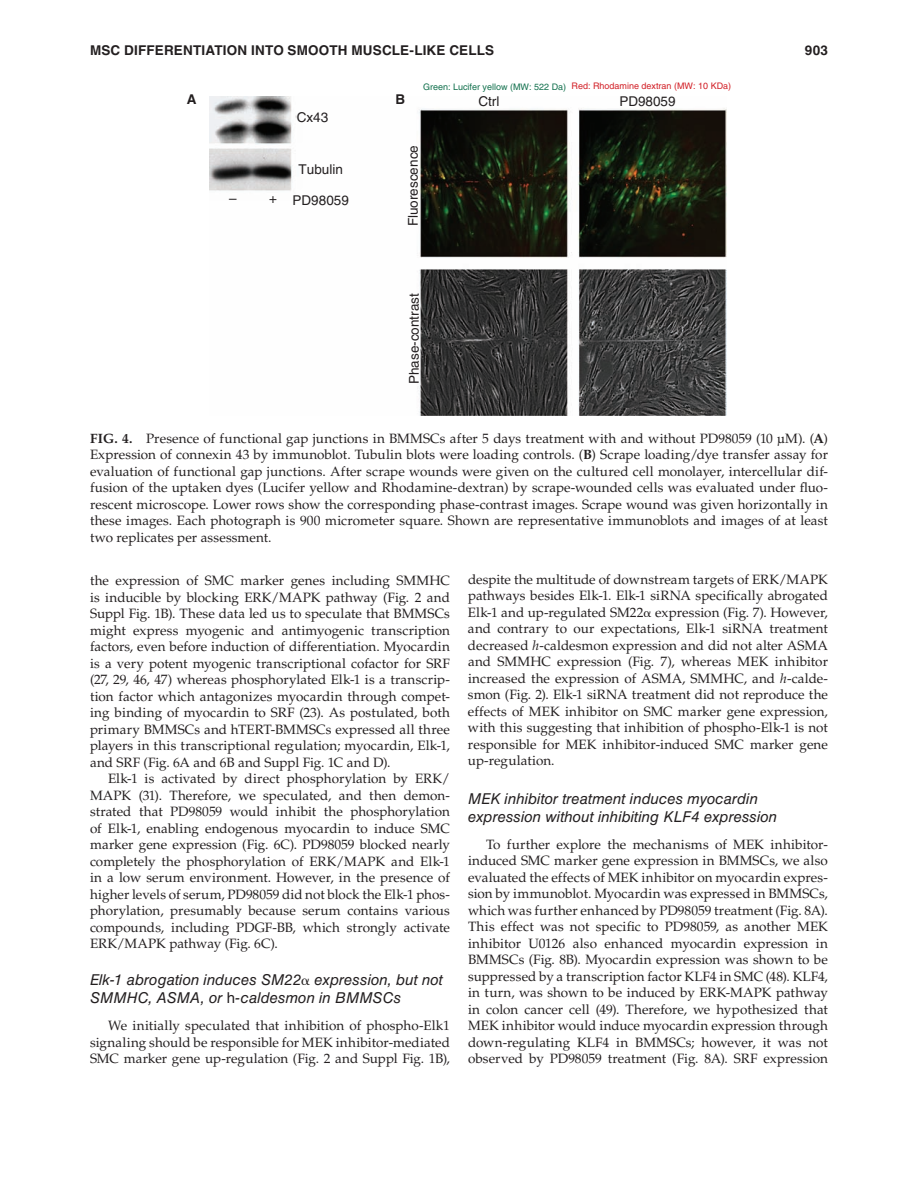
<style>
.page{position:relative;width:918px;height:1188px;background:#fff}
.page>*{position:absolute;margin:0;border:0;box-sizing:border-box;transform-origin:0 0}
.t1{font:italic 15px/18px "Helvetica LT Std";color:#231f20}
.t2{font:13.5px/16.5px "Palatino LT Std";letter-spacing:.01em;color:#231f20;text-align:justify}
.t3{font:13.5px "Helvetica LT Std";color:#231f20}
.t4{font:700 13.5px "Helvetica LT Std";letter-spacing:.015em;color:#231f20}
.t5{font:9px "Helvetica LT Std";color:#d22027}
.s1{color:#13714e}
.s2{font-weight:700}
.s3{font-style:normal}
.s4{font-style:italic}
</style>
<div class="page">
<img style="left:210px;top:97px;width:517px;height:318px">
<p class="t4" style="left:90px;top:44px;width:406px">MSC DIFFERENTIATION INTO SMOOTH MUSCLE-LIKE CELLS</p>
<p class="t4" style="left:805px;top:44px;width:25px">903</p>
<p class="t4" style="left:187px;top:94px;width:11px">A</p>
<p class="t4" style="left:396px;top:94px;width:11px">B</p>
<p class="t3" style="left:297px;top:112px;width:33px">Cx43</p>
<p class="t5" style="left:423px;top:83px;width:310px"><span class="s1">Green: Lucifer yellow (MW: 522 Da)</span> Red: Rhodamine dextran (MW: 10 KDa)</p>
<p class="t3" style="left:478px;top:95px;width:22px">Ctrl</p>
<p class="t3" style="left:619px;top:95px;width:58px">PD98059</p>
<p class="t3" style="left:229px;top:193px;width:9px">–</p>
<p class="t3" style="left:269px;top:193px;width:9px">+</p>
<p class="t3" style="left:299px;top:164px;width:46px">Tubulin</p>
<p class="t3" style="left:293px;top:195px;width:58px">PD98059</p>
<p class="t3" style="left:408px;top:226px;width:83px;rotate:-90deg">Fluorescence</p>
<p class="t3" style="left:409px;top:384px;width:92px;rotate:-90deg">Phase-contrast</p>
<p class="t2" style="left:90px;top:432px;width:740px"><span class="s2">FIG. 4.</span> Presence of functional gap junctions in BMMSCs after 5 days treatment with and without PD98059 (10 μM). (<span class="s2">A</span>)<br>Expression of connexin 43 by immunoblot. Tubulin blots were loading controls. (<span class="s2">B</span>) Scrape loading/dye transfer assay for evaluation of functional gap junctions. After scrape wounds were given on the cultured cell monolayer, intercellular dif&shy;fusion of the uptaken dyes (Lucifer yellow and Rhodamine-dextran) by scrape-wounded cells was evaluated under fluo&shy;rescent microscope. Lower rows show the corresponding phase-contrast images. Scrape wound was given horizontally in these images. Each photograph is 900 micrometer square. Shown are representative immunoblots and images of at least two replicates per assessment.</p>
<p class="t2" style="left:90px;top:574px;width:362px">the expression of SMC marker genes including SMMHC is inducible by blocking ERK/MAPK pathway (Fig. 2 and Suppl Fig. 1B). These data led us to speculate that BMMSCs might express myogenic and antimyogenic transcription factors, even before induction of differentiation. Myocardin is a very potent myogenic transcriptional cofactor for SRF (27, 29, 46, 47) whereas phosphorylated Elk-1 is a transcrip&shy;tion factor which antagonizes myocardin through compet&shy;ing binding of myocardin to SRF (23). As postulated, both primary BMMSCs and hTERT-BMMSCs expressed all three players in this transcriptional regulation; myocardin, Elk-1, and SRF (Fig. 6A and 6B and Suppl Fig. 1C and D).</p>
<p class="t2" style="left:90px;top:772px;width:362px;text-indent:18px">Elk-1 is activated by direct phosphorylation by ERK/ MAPK (31). Therefore, we speculated, and then demon&shy;strated that PD98059 would inhibit the phosphorylation of Elk-1, enabling endogenous myocardin to induce SMC marker gene expression (Fig. 6C). PD98059 blocked nearly completely the phosphorylation of ERK/MAPK and Elk-1 in a low serum environment. However, in the presence of higher levels of serum, PD98059 did not block the Elk-1 phos&shy;phorylation, presumably because serum contains various compounds, including PDGF-BB, which strongly activate ERK/MAPK pathway (Fig. 6C).</p>
<p class="t1" style="left:90px;top:972px;width:355px">Elk-1 abrogation induces SM22 expression, but not<br>SMMHC, ASMA, or <span class="s3">h</span>-caldesmon in BMMSCs</p>
<p class="t2" style="left:90px;top:1019px;width:362px;text-indent:18px">We initially speculated that inhibition of phospho-Elk1 signaling should be responsible for MEK inhibitor-mediated SMC marker gene up-regulation (Fig. 2 and Suppl Fig. 1B),</p>
<p class="t2" style="left:468px;top:573px;width:362px">despite the multitude of downstream targets of ERK/MAPK pathways besides Elk-1. Elk-1 siRNA specifically abrogated Elk-1 and up-regulated SM22 expression (Fig. 7). However, and contrary to our expectations, Elk-1 siRNA treatment decreased <span class="s4">h</span>-caldesmon expression and did not alter ASMA and SMMHC expression (Fig. 7), whereas MEK inhibitor increased the expression of ASMA, SMMHC, and <span class="s4">h</span>-calde&shy;smon (Fig. 2). Elk-1 siRNA treatment did not reproduce the effects of MEK inhibitor on SMC marker gene expression, with this suggesting that inhibition of phospho-Elk-1 is not responsible for MEK inhibitor-induced SMC marker gene up-regulation.</p>
<p class="t1" style="left:468px;top:791px;width:311px">MEK inhibitor treatment induces myocardin expression without inhibiting KLF4 expression</p>
<p class="t2" style="left:468px;top:837px;width:362px;text-indent:18px">To further explore the mechanisms of MEK inhibitor&shy;induced SMC marker gene expression in BMMSCs, we also evaluated the effects of MEK inhibitor on myocardin expres&shy;sion by immunoblot. Myocardin was expressed in BMMSCs, which was further enhanced by PD98059 treatment (Fig. 8A).<br>This effect was not specific to PD98059, as another MEK inhibitor U0126 also enhanced myocardin expression in BMMSCs (Fig. 8B). Myocardin expression was shown to be suppressed by a transcription factor KLF4 in SMC (48). KLF4, in turn, was shown to be induced by ERK-MAPK pathway in colon cancer cell (49). Therefore, we hypothesized that MEK inhibitor would induce myocardin expression through down-regulating KLF4 in BMMSCs; however, it was not observed by PD98059 treatment (Fig. 8A). SRF expression</p>
</div>
